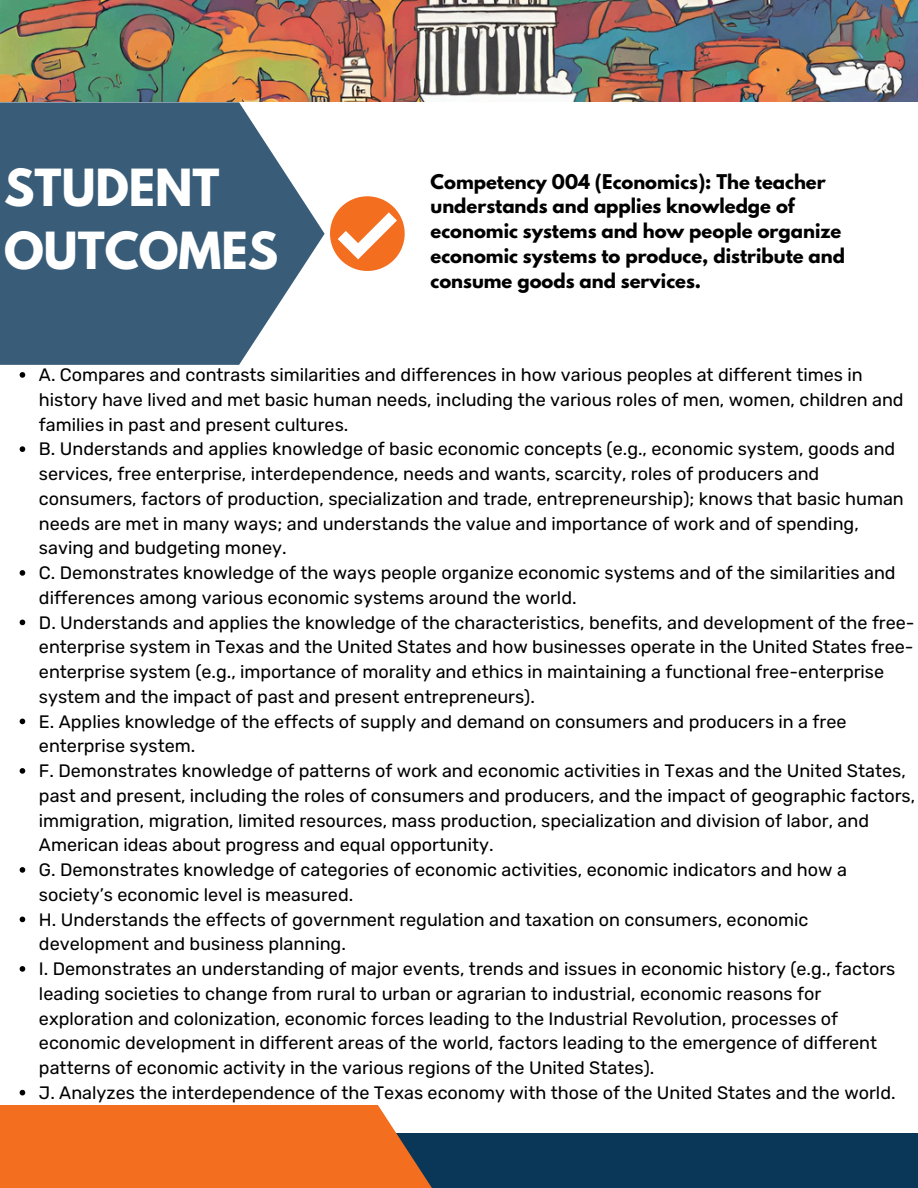
<style>
.page{position:relative;width:918px;height:1188px;background:#fff}
.page>*{position:absolute;margin:0;border:0;box-sizing:border-box;transform-origin:0 0}
.t1{font:700 45.3px/63px "League Spartan";color:#fff}
.t2{font:18px/24.8px "Rubik";color:#000}
.t3{font:700 18px/24.8px "League Spartan";color:#000}
</style>
<div class="page">
<img style="left:0;top:0;width:918px;height:102px">
<svg style="left:0;top:102px;width:325px;height:263px;background:#53728a"></svg>
<div style="left:8px;top:1133px;width:910px;height:55px;background:#0a3758"></div>
<div style="left:0;top:1105px;width:457px;height:83px;background:#f36e1f"></div>
<svg style="left:330px;top:196px;width:74px;height:75px"></svg>
<svg style="left:20px;top:372px;width:5px;height:6px"></svg>
<svg style="left:20px;top:446px;width:5px;height:6px"></svg>
<svg style="left:20px;top:570px;width:5px;height:6px"></svg>
<svg style="left:20px;top:620px;width:5px;height:5px"></svg>
<svg style="left:20px;top:719px;width:5px;height:5px"></svg>
<svg style="left:20px;top:768px;width:5px;height:6px"></svg>
<svg style="left:20px;top:867px;width:5px;height:6px"></svg>
<svg style="left:20px;top:917px;width:5px;height:5px"></svg>
<svg style="left:20px;top:966px;width:5px;height:6px"></svg>
<svg style="left:20px;top:1090px;width:5px;height:5px"></svg>
<p class="t1" style="left:4px;top:162px;width:276px">STUDENT<br>OUTCOMES</p>
<h1 class="t3" style="left:431px;top:171px;width:416px">Competency 004 (Economics): The teacher understands and applies knowledge of economic systems and how people organize economic systems to produce, distribute and consume goods and services.</h1>
<p class="t2" style="left:39px;top:363px;width:866px">A. Compares and contrasts similarities and differences in how various peoples at different times in history have lived and met basic human needs, including the various roles of men, women, children and families in past and present cultures.</p>
<h2 class="t2" style="left:39px;top:437px;width:866px">B. Understands and applies knowledge of basic economic concepts (e.g., economic system, goods and services, free enterprise, interdependence, needs and wants, scarcity, roles of producers and consumers, factors of production, specialization and trade, entrepreneurship); knows that basic human needs are met in many ways; and understands the value and importance of work and of spending, saving and budgeting money.</h2>
<p class="t2" style="left:39px;top:561px;width:858px">C. Demonstrates knowledge of the ways people organize economic systems and of the similarities and differences among various economic systems around the world.</p>
<p class="t2" style="left:39px;top:610px;width:877px">D. Understands and applies the knowledge of the characteristics, benefits, and development of the free&shy;enterprise system in Texas and the United States and how businesses operate in the United States free&shy;enterprise system (e.g., importance of morality and ethics in maintaining a functional free-enterprise system and the impact of past and present entrepreneurs).</p>
<p class="t2" style="left:39px;top:709px;width:809px">E. Applies knowledge of the effects of supply and demand on consumers and producers in a free enterprise system.</p>
<p class="t2" style="left:39px;top:759px;width:878px">F. Demonstrates knowledge of patterns of work and economic activities in Texas and the United States, past and present, including the roles of consumers and producers, and the impact of geographic factors, immigration, migration, limited resources, mass production, specialization and division of labor, and American ideas about progress and equal opportunity.</p>
<p class="t2" style="left:39px;top:858px;width:810px">G. Demonstrates knowledge of categories of economic activities, economic indicators and how a society’s economic level is measured.</p>
<p class="t2" style="left:39px;top:907px;width:771px">H. Understands the effects of government regulation and taxation on consumers, economic development and business planning.</p>
<p class="t2" style="left:39px;top:957px;width:858px">I. Demonstrates an understanding of major events, trends and issues in economic history (e.g., factors leading societies to change from rural to urban or agrarian to industrial, economic reasons for exploration and colonization, economic forces leading to the Industrial Revolution, processes of economic development in different areas of the world, factors leading to the emergence of different patterns of economic activity in the various regions of the United States).</p>
<p class="t2" style="left:39px;top:1080px;width:858px">J. Analyzes the interdependence of the Texas economy with those of the United States and the world.</p>
</div>
